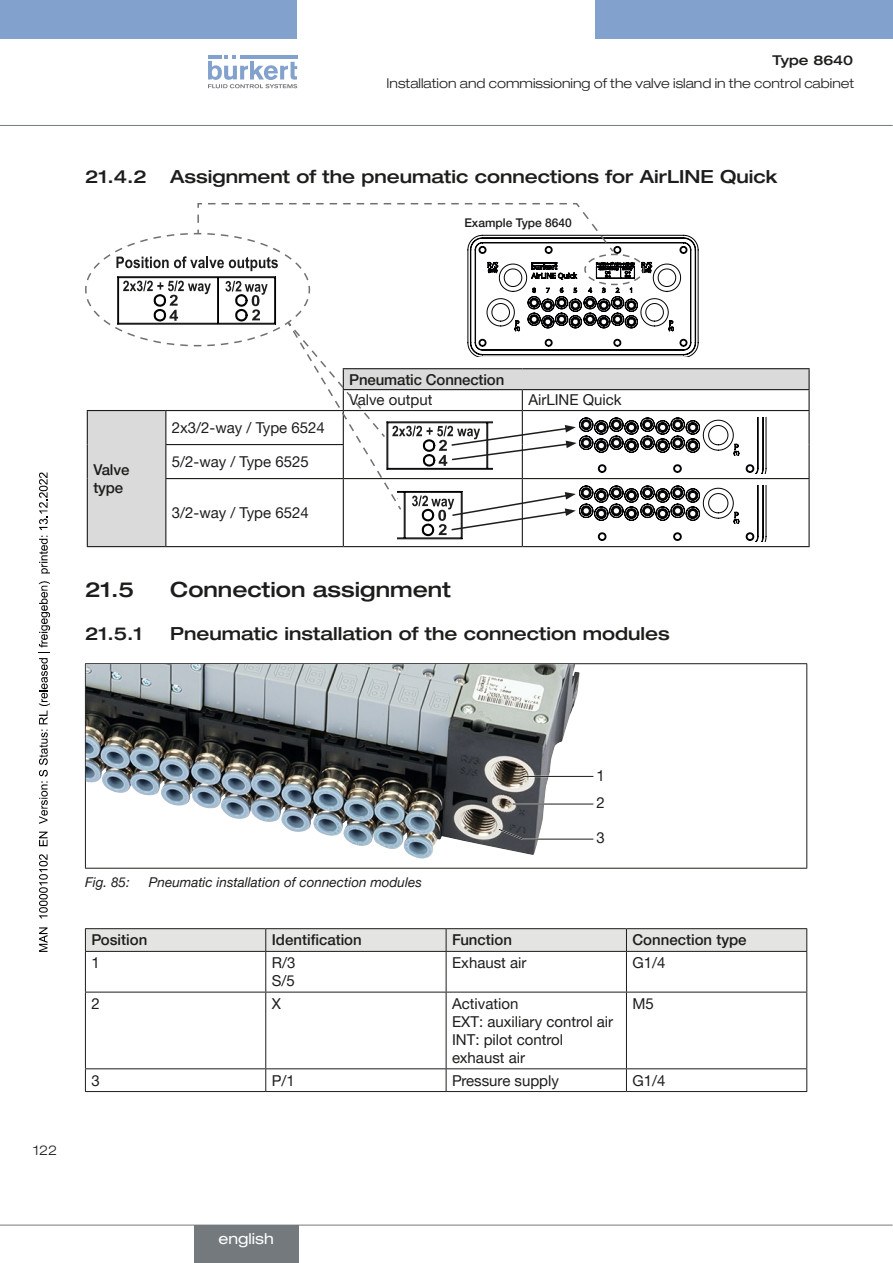
<style>
.page{position:relative;width:893px;height:1263px;background:#fff}
.page>*{position:absolute;margin:0;border:0;box-sizing:border-box;transform-origin:0 0}
.t1{font:500 expanded 21px "Helvetica Neue LTW1 G";color:#1d1d1b}
.t2{font:500 expanded 18px "Helvetica Neue LTW1 G";color:#1d1d1b}
.t3{font:15px/18px "Helvetica Neue LTW1 G";color:#1d1d1b}
.t4{font:500 15px/18px "Helvetica Neue LTW1 G";color:#1d1d1b}
.t5{font:expanded 15px "Helvetica Neue LTW1 G";color:#fff}
.t6{font:300 expanded 13.5px "Helvetica Neue LTW1 G";color:#1d1d1b}
.t7{font:italic 13.5px "Helvetica Neue LTW1 G";color:#1d1d1b}
.t8{font:500 expanded 13.5px "Helvetica Neue LTW1 G";color:#1d1d1b}
.t9{font:500 12px "Helvetica Neue LTW1 G";color:#1d1d1b}
</style>
<div class="page">
<div style="left:0;top:0;width:297px;height:38px;background:#82a2cd"></div>
<div style="left:595px;top:0;width:298px;height:38px;background:#82a2cd"></div>
<svg style="left:208px;top:55px;width:89px;height:33px"></svg>
<hr style="left:0;top:125px;width:893px;height:1px;background:#73797d">
<svg style="left:88px;top:369px;width:720px;height:177px"></svg>
<hr style="left:87px;top:479px;width:1px;height:67px;background:#1d1d1b">
<hr style="left:87px;top:546px;width:79px;height:1px;background:#1d1d1b">
<hr style="left:808px;top:411px;width:2px;height:34px;background:#1d1d1b">
<hr style="left:808px;top:445px;width:2px;height:33px;background:#1d1d1b">
<hr style="left:165px;top:479px;width:1px;height:67px;background:#1d1d1b">
<hr style="left:343px;top:479px;width:1px;height:67px;background:#1d1d1b">
<hr style="left:522px;top:478px;width:288px;height:1px;background:#1d1d1b">
<hr style="left:522px;top:479px;width:1px;height:67px;background:#1d1d1b">
<hr style="left:808px;top:479px;width:2px;height:67px;background:#1d1d1b">
<hr style="left:166px;top:546px;width:177px;height:1px;background:#1d1d1b">
<hr style="left:343px;top:546px;width:179px;height:1px;background:#1d1d1b">
<hr style="left:522px;top:546px;width:288px;height:1px;background:#1d1d1b">
<hr style="left:522px;top:368px;width:288px;height:1px;background:#1d1d1b">
<hr style="left:808px;top:369px;width:2px;height:20px;background:#1d1d1b">
<hr style="left:522px;top:389px;width:288px;height:1px;background:#1d1d1b">
<hr style="left:808px;top:390px;width:2px;height:20px;background:#1d1d1b">
<hr style="left:522px;top:410px;width:288px;height:1px;background:#1d1d1b">
<svg style="left:85px;top:203px;width:682px;height:339px"></svg>
<hr style="left:85px;top:663px;width:722px;height:1px;background:#1d1d1b">
<hr style="left:85px;top:664px;width:1px;height:204px;background:#1d1d1b">
<hr style="left:806px;top:664px;width:1px;height:204px;background:#1d1d1b">
<hr style="left:85px;top:868px;width:722px;height:1px;background:#1d1d1b">
<img style="left:86px;top:664px;width:494px;height:195px">
<hr style="left:523px;top:776px;width:70px;height:1px;background:#1d1d1b">
<hr style="left:513px;top:803px;width:80px;height:2px;background:#fff">
<hr style="left:513px;top:804px;width:80px;height:1px;background:#1d1d1b">
<svg style="left:497px;top:827px;width:97px;height:14px"></svg>
<hr style="left:85px;top:928px;width:181px;height:1px;background:#1d1d1b">
<hr style="left:266px;top:928px;width:180px;height:1px;background:#1d1d1b">
<hr style="left:446px;top:928px;width:180px;height:1px;background:#1d1d1b">
<hr style="left:626px;top:928px;width:181px;height:1px;background:#1d1d1b">
<svg style="left:85px;top:929px;width:722px;height:22px;background:#e0e0df"></svg>
<hr style="left:85px;top:951px;width:181px;height:1px;background:#1d1d1b">
<hr style="left:85px;top:952px;width:1px;height:40px;background:#1d1d1b">
<hr style="left:266px;top:951px;width:180px;height:1px;background:#1d1d1b">
<hr style="left:265px;top:952px;width:1px;height:40px;background:#1d1d1b">
<hr style="left:446px;top:951px;width:180px;height:1px;background:#1d1d1b">
<hr style="left:446px;top:952px;width:1px;height:40px;background:#1d1d1b">
<hr style="left:626px;top:951px;width:181px;height:1px;background:#1d1d1b">
<hr style="left:626px;top:952px;width:1px;height:40px;background:#1d1d1b">
<hr style="left:806px;top:952px;width:1px;height:40px;background:#1d1d1b">
<hr style="left:85px;top:992px;width:181px;height:1px;background:#1d1d1b">
<hr style="left:85px;top:992px;width:1px;height:76px;background:#1d1d1b">
<hr style="left:266px;top:992px;width:180px;height:1px;background:#1d1d1b">
<hr style="left:265px;top:992px;width:1px;height:76px;background:#1d1d1b">
<hr style="left:446px;top:992px;width:180px;height:1px;background:#1d1d1b">
<hr style="left:446px;top:992px;width:1px;height:76px;background:#1d1d1b">
<hr style="left:626px;top:992px;width:181px;height:1px;background:#1d1d1b">
<hr style="left:626px;top:992px;width:1px;height:76px;background:#1d1d1b">
<hr style="left:806px;top:992px;width:1px;height:76px;background:#1d1d1b">
<hr style="left:85px;top:1068px;width:181px;height:1px;background:#1d1d1b">
<svg style="left:85px;top:1069px;width:1px;height:22px"></svg>
<hr style="left:266px;top:1068px;width:180px;height:1px;background:#1d1d1b">
<svg style="left:265px;top:1069px;width:1px;height:22px"></svg>
<hr style="left:446px;top:1068px;width:180px;height:1px;background:#1d1d1b">
<svg style="left:446px;top:1069px;width:1px;height:22px"></svg>
<hr style="left:626px;top:1068px;width:181px;height:1px;background:#1d1d1b">
<svg style="left:626px;top:1069px;width:1px;height:22px"></svg>
<svg style="left:806px;top:1069px;width:1px;height:22px"></svg>
<hr style="left:85px;top:1091px;width:181px;height:1px;background:#1d1d1b">
<hr style="left:266px;top:1091px;width:180px;height:1px;background:#1d1d1b">
<hr style="left:446px;top:1091px;width:180px;height:1px;background:#1d1d1b">
<hr style="left:626px;top:1091px;width:181px;height:1px;background:#1d1d1b">
<hr style="left:0;top:1225px;width:893px;height:1px;background:#73797d">
<div style="left:194px;top:1225px;width:104px;height:38px;background:#73797d"></div>
<svg style="left:39px;top:927px;width:9px;height:25px"></svg>
<svg style="left:39px;top:854px;width:9px;height:64px"></svg>
<svg style="left:39px;top:832px;width:9px;height:14px"></svg>
<svg style="left:39px;top:581px;width:11px;height:243px"></svg>
<svg style="left:39px;top:536px;width:11px;height:37px"></svg>
<svg style="left:39px;top:472px;width:9px;height:58px"></svg>
<p class="t8" style="left:773px;top:51px;width:82px">Type 8640</p>
<p class="t6" style="left:387px;top:75px;width:469px">Installation and commissioning of the valve island in the control cabinet</p>
<p class="t2" style="left:85px;top:165px;width:63px">21.4.2</p>
<p class="t2" style="left:170px;top:165px;width:608px">Assignment of the pneumatic connections for AirLINE Quick</p>
<p class="t9" style="left:464px;top:216px;width:109px">Example Type 8640</p>
<p class="t4" style="left:93px;top:461px;width:38px">Valve type</p>
<p class="t3" style="left:172px;top:418px;width:155px">2x3/2-way / Type 6524</p>
<p class="t3" style="left:172px;top:452px;width:138px">5/2-way / Type 6525</p>
<p class="t3" style="left:172px;top:503px;width:138px">3/2-way / Type 6524</p>
<p class="t4" style="left:349px;top:370px;width:156px">Pneumatic Connection</p>
<p class="t3" style="left:349px;top:391px;width:85px">Valve output</p>
<p class="t3" style="left:528px;top:391px;width:95px">AirLINE Quick</p>
<h1 class="t1" style="left:85px;top:576px;width:50px">21.5</h1>
<h1 class="t1" style="left:170px;top:576px;width:282px">Connection assignment</h1>
<p class="t2" style="left:85px;top:622px;width:59px">21.5.1</p>
<p class="t2" style="left:170px;top:622px;width:501px">Pneumatic installation of the connection modules</p>
<p class="t6" style="left:33px;top:1142px;width:26px">122</p>
<p class="t7" style="left:85px;top:874px;width:46px">Fig. 85:</p>
<p class="t7" style="left:149px;top:874px;width:275px">Pneumatic installation of connection modules</p>
<p class="t3" style="left:596px;top:761px;width:10px;line-height:27.6px">1<br>2</p>
<p class="t3" style="left:596px;top:829px;width:10px">3</p>
<p class="t4" style="left:91px;top:931px;width:57px">Position</p>
<p class="t4" style="left:272px;top:931px;width:92px">Identification</p>
<p class="t4" style="left:452px;top:931px;width:61px">Function</p>
<p class="t4" style="left:632px;top:931px;width:116px">Connection type</p>
<p class="t3" style="left:91px;top:954px;width:10px">1</p>
<p class="t3" style="left:272px;top:954px;width:25px">R/3<br>S/5</p>
<p class="t3" style="left:452px;top:954px;width:76px">Exhaust air</p>
<p class="t3" style="left:632px;top:954px;width:35px">G1/4</p>
<p class="t3" style="left:91px;top:994px;width:10px">2</p>
<p class="t3" style="left:272px;top:994px;width:11px">X</p>
<p class="t3" style="left:452px;top:994px;width:163px">Activation<br>EXT: auxiliary control air<br>INT: pilot control exhaust air</p>
<p class="t3" style="left:632px;top:994px;width:23px">M5</p>
<p class="t3" style="left:91px;top:1071px;width:10px">3</p>
<p class="t3" style="left:272px;top:1071px;width:25px">P/1</p>
<p class="t3" style="left:452px;top:1071px;width:108px">Pressure supply</p>
<p class="t3" style="left:632px;top:1071px;width:35px">G1/4</p>
<p class="t5" style="left:218px;top:1229px;width:57px">english</p>
</div>
